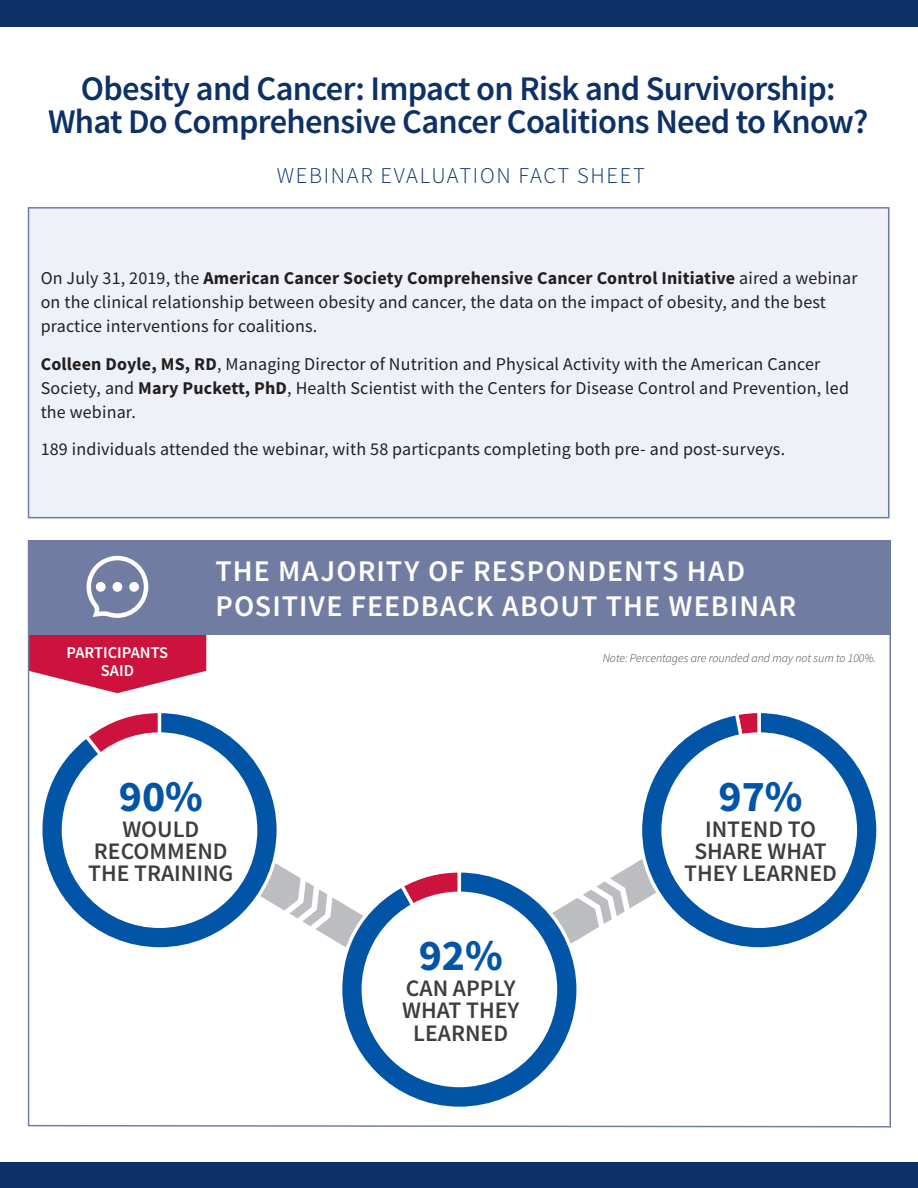
<style>
.page{position:relative;width:918px;height:1188px;background:#fff}
.page>*{position:absolute;margin:0;border:0;box-sizing:border-box;transform-origin:0 0}
.t1{font:700 43.95px "Source Sans Pro";color:#0154a6}
.t2{font:600 34.5px/33px "Source Sans Pro";letter-spacing:-.02em;color:#0d3166;text-align:center}
.Section{font:600 30px/34.5px "Source Sans Pro";letter-spacing:.035em;color:#fff}
.t3{font:600 23.7px/22.4px "Source Sans Pro";color:#3e3e3f;text-align:center}
.Subtitle{font:300 22.5px "Source Sans Pro";letter-spacing:.075em;color:#0d3166}
.Body{font:18px/24px "Source Sans Pro";letter-spacing:.01em;color:#231f20}
.Boxed{font:600 16.5px/18px "Source Sans Pro";color:#fff;text-align:center}
.Disclamier{font:italic 300 12px "Source Sans Pro";color:#3e3e3f}
.s1{font-weight:700}
</style>
<div class="page">
<div style="left:0;top:0;width:918px;height:27px;background:#0d3166"></div>
<svg style="left:27px;top:540px;width:864px;height:588px"></svg>
<div style="left:29px;top:207px;width:861px;height:311px;background:#eff1f8"></div>
<div style="left:0;top:1162px;width:918px;height:26px;background:#0d3166"></div>
<div style="left:29px;top:540px;width:187px;height:94px;background:#717ca3"></div>
<div style="left:202px;top:540px;width:688px;height:94px;background:#717ca3"></div>
<svg style="left:86px;top:555px;width:63px;height:63px"></svg>
<div style="left:28px;top:207px;width:861px;height:311px;border:2px solid #717ca3"></div>
<svg style="left:109px;top:765px;width:292px;height:279px"></svg>
<svg style="left:401px;top:765px;width:401px;height:279px"></svg>
<svg style="left:582px;top:875px;width:48px;height:58px"></svg>
<svg style="left:282px;top:875px;width:51px;height:58px"></svg>
<svg style="left:337px;top:868px;width:245px;height:244px"></svg>
<div style="left:362px;top:892px;width:195px;height:195px;background:#fff;border-radius:50%"></div>
<svg style="left:637px;top:708px;width:244px;height:244px"></svg>
<div style="left:661px;top:732px;width:196px;height:196px;background:#fff;border-radius:50%"></div>
<svg style="left:37px;top:708px;width:245px;height:244px"></svg>
<div style="left:62px;top:732px;width:195px;height:196px;background:#fff;border-radius:50%"></div>
<p class="t2" style="left:48px;top:72px;width:822px">Obesity and Cancer: Impact on Risk and Survivorship:<br>What Do Comprehensive Cancer Coalitions Need to Know?</p>
<p class="Subtitle" style="left:277px;top:162px;width:370px">WEBINAR EVALUATION FACT SHEET</p>
<p class="Body" style="left:41px;top:266px;width:819px">On July 31, 2019, the <span class="s1">American Cancer Society Comprehensive Cancer Control Initiative</span> aired a webinar on the clinical relationship between obesity and cancer, the data on the impact of obesity, and the best practice interventions for coalitions.</p>
<p class="Body" style="left:41px;top:352px;width:810px"><span class="s1">Colleen Doyle, MS, RD</span>, Managing Director of Nutrition and Physical Activity with the American Cancer<br>Society, and <span class="s1">Mary Puckett, PhD</span>, Health Scientist with the Centers for Disease Control and Prevention, led the webinar.</p>
<p class="Body" style="left:41px;top:437px;width:746px">189 individuals attended the webinar, with 58 particpants completing both pre- and post-surveys.</p>
<p class="Boxed" style="left:67px;top:643px;width:103px">PARTICIPANTS<br>SAID</p>
<p class="Section" style="left:215px;top:554px;width:582px">THE MAJORITY OF RESPONDENTS HAD<br>POSITIVE FEEDBACK ABOUT THE WEBINAR</p>
<p class="Disclamier" style="left:603px;top:650px;width:275px">Note: Percentages are rounded and may not sum to 100%.</p>
<p class="t1" style="left:119px;top:767px;width:86px">90%</p>
<p class="t3" style="left:88px;top:817px;width:147px">WOULD<br>RECOMMEND<br>THE TRAINING</p>
<p class="t1" style="left:419px;top:926px;width:86px">92%</p>
<p class="t3" style="left:402px;top:977px;width:119px">CAN APPLY<br>WHAT THEY<br>LEARNED</p>
<p class="t1" style="left:719px;top:767px;width:86px">97%</p>
<p class="t3" style="left:684px;top:817px;width:154px">INTEND TO<br>SHARE WHAT<br>THEY LEARNED</p>
</div>
